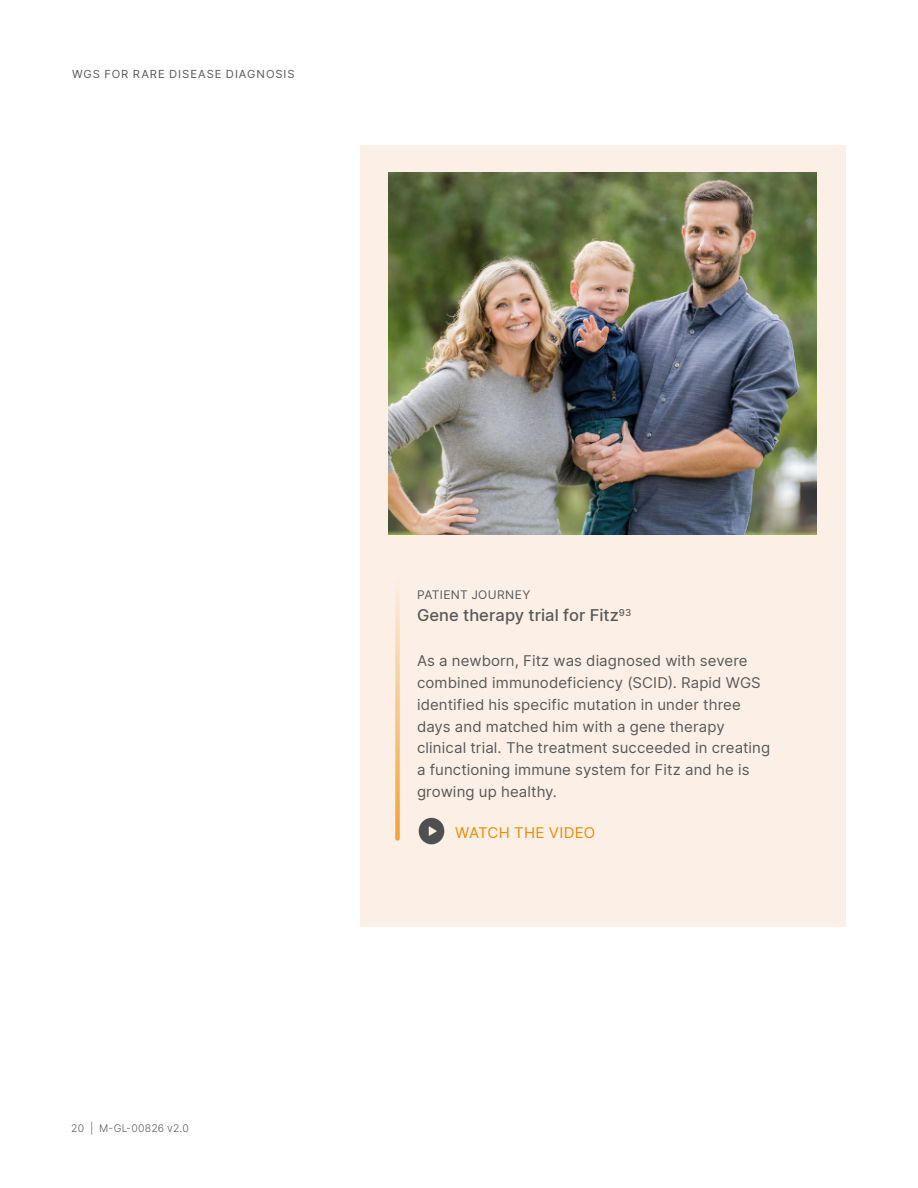
<style>
.page{position:relative;width:918px;height:1188px;background:#fff}
.page>*{position:absolute;margin:0;border:0;box-sizing:border-box;transform-origin:0 0}
.Body_Copy{font:500 16.5px "Inter";letter-spacing:.005em;color:#57585a}
.Body_Copy-2{font:15px/21.8px "Inter";letter-spacing:.01em;color:#57585a}
.Body_Copy-3{font:15px "Inter";letter-spacing:.015em;color:#ed8b00}
.Body_Copy-4{font:12px "Inter";letter-spacing:.03em;color:#57585a}
.t1{font:11.25px "Inter";letter-spacing:.085em;color:#57585a}
.t2{font:300 10.5px "Inter";letter-spacing:.02em;color:#57585a}
</style>
<div class="page">
<div style="left:360px;top:145px;width:486px;height:782px;background:#fcf0e6"></div>
<svg style="left:395px;top:591px;width:5px;height:247px"></svg>
<img style="left:389px;top:173px;width:427px;height:362px">
<img style="left:418px;top:817px;width:27px;height:28px">
<p class="t1" style="left:72px;top:66px;width:224px">WGS FOR RARE DISEASE DIAGNOSIS</p>
<p class="t2" style="left:71px;top:1121px;width:119px">20 | M-GL-00826 v2.0</p>
<p class="Body_Copy-4" style="left:417px;top:586px;width:115px">PATIENT JOURNEY</p>
<p class="Body_Copy" style="left:417px;top:603px;width:216px">Gene therapy trial for Fitz<sup>93</sup></p>
<p class="Body_Copy-2" style="left:417px;top:650px;width:355px">As a newborn, Fitz was diagnosed with severe combined immunodeficiency (SCID). Rapid WGS identified his specific mutation in under three days and matched him with a gene therapy clinical trial. The treatment succeeded in creating a functioning immune system for Fitz and he is growing up healthy.</p>
<p class="Body_Copy-3" style="left:455px;top:822px;width:142px">WATCH THE VIDEO</p>
</div>
